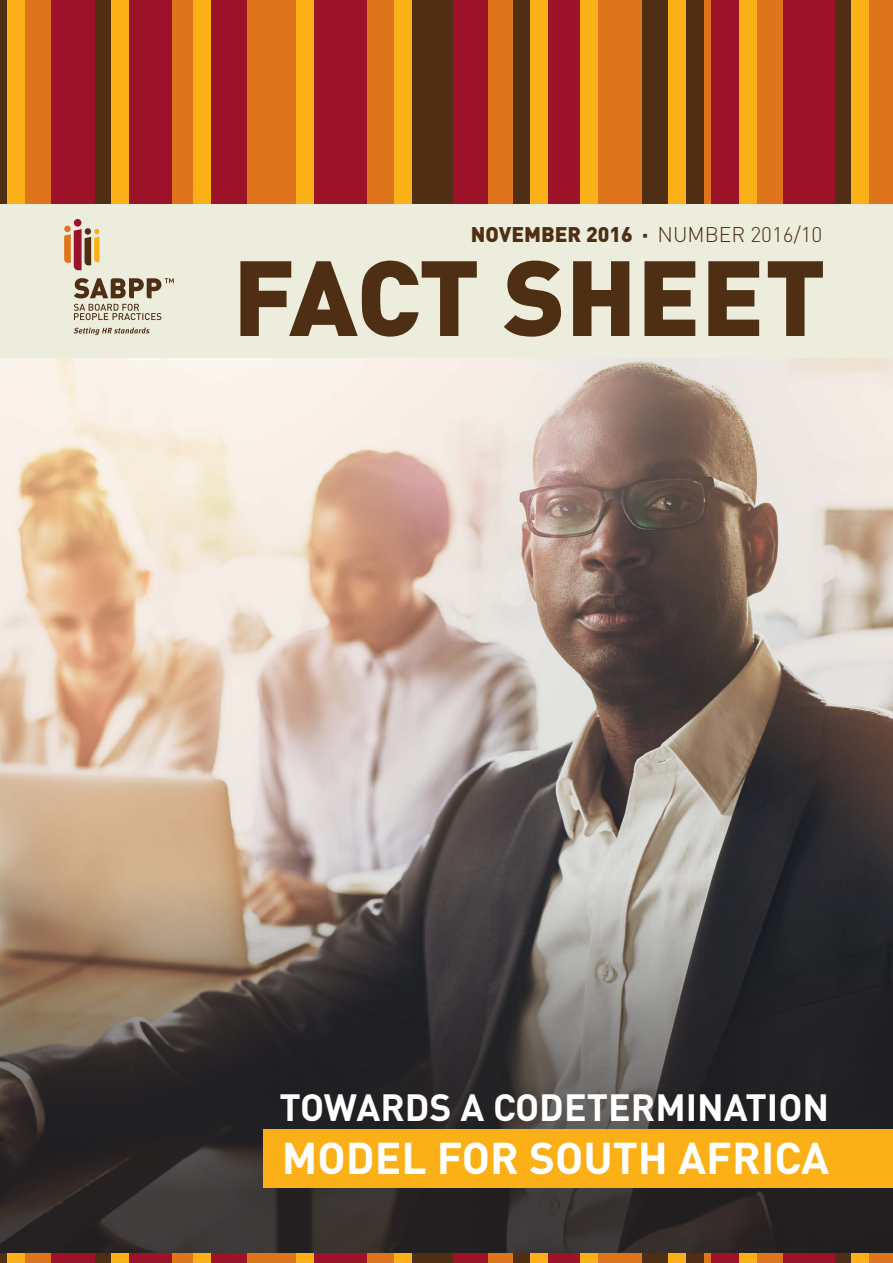
<style>
.page{position:relative;width:893px;height:1263px;background:#fff}
.page>*{position:absolute;margin:0;border:0;box-sizing:border-box;transform-origin:0 0}
.t1{font:900 105px "DIN Pro";color:#4e2f13}
.t2{font:700 43.95px "DIN Pro";color:#fff}
.t3{font:700 37.5px "DIN Pro";color:#fff}
.t4{font:900 21px "DIN Pro";color:#4e2f13}
.s1{font-weight:300}
</style>
<div class="page">
<div style="left:0;top:196px;width:893px;height:168px;background:#ededde"></div>
<div style="left:246px;top:0;width:53px;height:10px;background:#de751c"></div>
<div style="left:594px;top:0;width:62px;height:10px;background:#de751c"></div>
<div style="left:486px;top:0;width:29px;height:10px;background:#de751c"></div>
<div style="left:22px;top:0;width:29px;height:10px;background:#de751c"></div>
<div style="left:166px;top:0;width:29px;height:10px;background:#de751c"></div>
<div style="left:756px;top:0;width:29px;height:10px;background:#de751c"></div>
<div style="left:367px;top:0;width:29px;height:10px;background:#de751c"></div>
<div style="left:546px;top:0;width:36px;height:10px;background:#9c1229"></div>
<div style="left:210px;top:0;width:36px;height:10px;background:#9c1229"></div>
<div style="left:677px;top:0;width:36px;height:10px;background:#de751c"></div>
<div style="left:451px;top:0;width:36px;height:10px;background:#9c1229"></div>
<div style="left:51px;top:0;width:46px;height:10px;background:#9c1229"></div>
<div style="left:126px;top:0;width:46px;height:10px;background:#9c1229"></div>
<div style="left:783px;top:0;width:53px;height:10px;background:#9c1229"></div>
<div style="left:314px;top:0;width:53px;height:10px;background:#9c1229"></div>
<div style="left:643px;top:0;width:61px;height:10px;background:#4f2e14"></div>
<div style="left:712px;top:0;width:29px;height:10px;background:#9c1229"></div>
<div style="left:411px;top:0;width:42px;height:10px;background:#4f2e14"></div>
<div style="left:96px;top:0;width:17px;height:10px;background:#4f2e14"></div>
<div style="left:514px;top:0;width:17px;height:10px;background:#4f2e14"></div>
<div style="left:835px;top:0;width:17px;height:10px;background:#4f2e14"></div>
<div style="left:0;top:0;width:8px;height:10px;background:#4f2e14"></div>
<div style="left:8px;top:0;width:17px;height:10px;background:#fcb017"></div>
<div style="left:193px;top:0;width:17px;height:10px;background:#fcb017"></div>
<div style="left:740px;top:0;width:17px;height:10px;background:#fcb017"></div>
<div style="left:668px;top:0;width:17px;height:10px;background:#fcb017"></div>
<div style="left:580px;top:0;width:17px;height:10px;background:#fcb017"></div>
<div style="left:395px;top:0;width:17px;height:10px;background:#fcb017"></div>
<div style="left:111px;top:0;width:17px;height:10px;background:#fcb017"></div>
<div style="left:530px;top:0;width:17px;height:10px;background:#fcb017"></div>
<div style="left:851px;top:0;width:18px;height:10px;background:#fcb017"></div>
<div style="left:297px;top:0;width:17px;height:10px;background:#fcb017"></div>
<img style="left:0;top:358px;width:893px;height:298px">
<svg style="left:0;top:656px;width:893px;height:597px;background:#70655f"></svg>
<svg style="left:64px;top:219px;width:35px;height:51px"></svg>
<svg style="left:74px;top:304px;width:87px;height:16px"></svg>
<svg style="left:74px;top:327px;width:76px;height:8px"></svg>
<svg style="left:74px;top:278px;width:100px;height:20px"></svg>
<div style="left:0;top:1px;width:893px;height:203px;background:#de751c"></div>
<div style="left:546px;top:1px;width:36px;height:203px;background:#9c1229"></div>
<div style="left:210px;top:1px;width:36px;height:203px;background:#9c1229"></div>
<div style="left:451px;top:1px;width:36px;height:203px;background:#9c1229"></div>
<div style="left:51px;top:1px;width:46px;height:203px;background:#9c1229"></div>
<div style="left:126px;top:1px;width:46px;height:203px;background:#9c1229"></div>
<div style="left:783px;top:1px;width:53px;height:203px;background:#9c1229"></div>
<div style="left:314px;top:1px;width:53px;height:203px;background:#9c1229"></div>
<div style="left:643px;top:1px;width:61px;height:203px;background:#4f2e14"></div>
<div style="left:712px;top:1px;width:29px;height:203px;background:#9c1229"></div>
<div style="left:411px;top:1px;width:42px;height:203px;background:#4f2e14"></div>
<div style="left:96px;top:1px;width:17px;height:203px;background:#4f2e14"></div>
<div style="left:514px;top:1px;width:17px;height:203px;background:#4f2e14"></div>
<div style="left:835px;top:1px;width:17px;height:203px;background:#4f2e14"></div>
<div style="left:0;top:1px;width:8px;height:203px;background:#4f2e14"></div>
<div style="left:8px;top:1px;width:17px;height:203px;background:#fcb017"></div>
<div style="left:193px;top:1px;width:17px;height:203px;background:#fcb017"></div>
<div style="left:740px;top:1px;width:17px;height:203px;background:#fcb017"></div>
<div style="left:668px;top:1px;width:17px;height:203px;background:#fcb017"></div>
<div style="left:580px;top:1px;width:17px;height:203px;background:#fcb017"></div>
<div style="left:395px;top:1px;width:17px;height:203px;background:#fcb017"></div>
<div style="left:111px;top:1px;width:17px;height:203px;background:#fcb017"></div>
<div style="left:530px;top:1px;width:17px;height:203px;background:#fcb017"></div>
<div style="left:851px;top:1px;width:18px;height:203px;background:#fcb017"></div>
<div style="left:297px;top:1px;width:17px;height:203px;background:#fcb017"></div>
<div style="left:0;top:1253px;width:893px;height:10px;background:#de751c"></div>
<div style="left:546px;top:1253px;width:36px;height:10px;background:#9c1229"></div>
<div style="left:210px;top:1253px;width:36px;height:10px;background:#9c1229"></div>
<div style="left:451px;top:1253px;width:36px;height:10px;background:#9c1229"></div>
<div style="left:51px;top:1253px;width:46px;height:10px;background:#9c1229"></div>
<div style="left:126px;top:1253px;width:46px;height:10px;background:#9c1229"></div>
<div style="left:783px;top:1253px;width:53px;height:10px;background:#9c1229"></div>
<div style="left:314px;top:1253px;width:53px;height:10px;background:#9c1229"></div>
<div style="left:643px;top:1253px;width:61px;height:10px;background:#4f2e14"></div>
<div style="left:712px;top:1253px;width:29px;height:10px;background:#9c1229"></div>
<div style="left:411px;top:1253px;width:42px;height:10px;background:#4f2e14"></div>
<div style="left:96px;top:1253px;width:17px;height:10px;background:#4f2e14"></div>
<div style="left:514px;top:1253px;width:17px;height:10px;background:#4f2e14"></div>
<div style="left:835px;top:1253px;width:17px;height:10px;background:#4f2e14"></div>
<div style="left:0;top:1253px;width:8px;height:10px;background:#4f2e14"></div>
<div style="left:8px;top:1253px;width:17px;height:10px;background:#fcb017"></div>
<div style="left:193px;top:1253px;width:17px;height:10px;background:#fcb017"></div>
<div style="left:740px;top:1253px;width:17px;height:10px;background:#fcb017"></div>
<div style="left:668px;top:1253px;width:17px;height:10px;background:#fcb017"></div>
<div style="left:580px;top:1253px;width:17px;height:10px;background:#fcb017"></div>
<div style="left:395px;top:1253px;width:17px;height:10px;background:#fcb017"></div>
<div style="left:111px;top:1253px;width:17px;height:10px;background:#fcb017"></div>
<div style="left:530px;top:1253px;width:17px;height:10px;background:#fcb017"></div>
<div style="left:851px;top:1253px;width:18px;height:10px;background:#fcb017"></div>
<div style="left:297px;top:1253px;width:17px;height:10px;background:#fcb017"></div>
<div style="left:264px;top:1129px;width:629px;height:58px;background:#fcb017"></div>
<p class="t4" style="left:471px;top:220px;width:353px">NOVEMBER 2016 · <span class="s1">NUMBER 2016/10</span></p>
<h1 class="t1" style="left:233px;top:227px;width:595px">FACT SHEET</h1>
<h3 class="t3" style="left:279px;top:1082px;width:551px">TOWARDS A CODETERMINATION</h3>
<h2 class="t2" style="left:282px;top:1128px;width:549px">MODEL FOR SOUTH AFRICA</h2>
</div>
